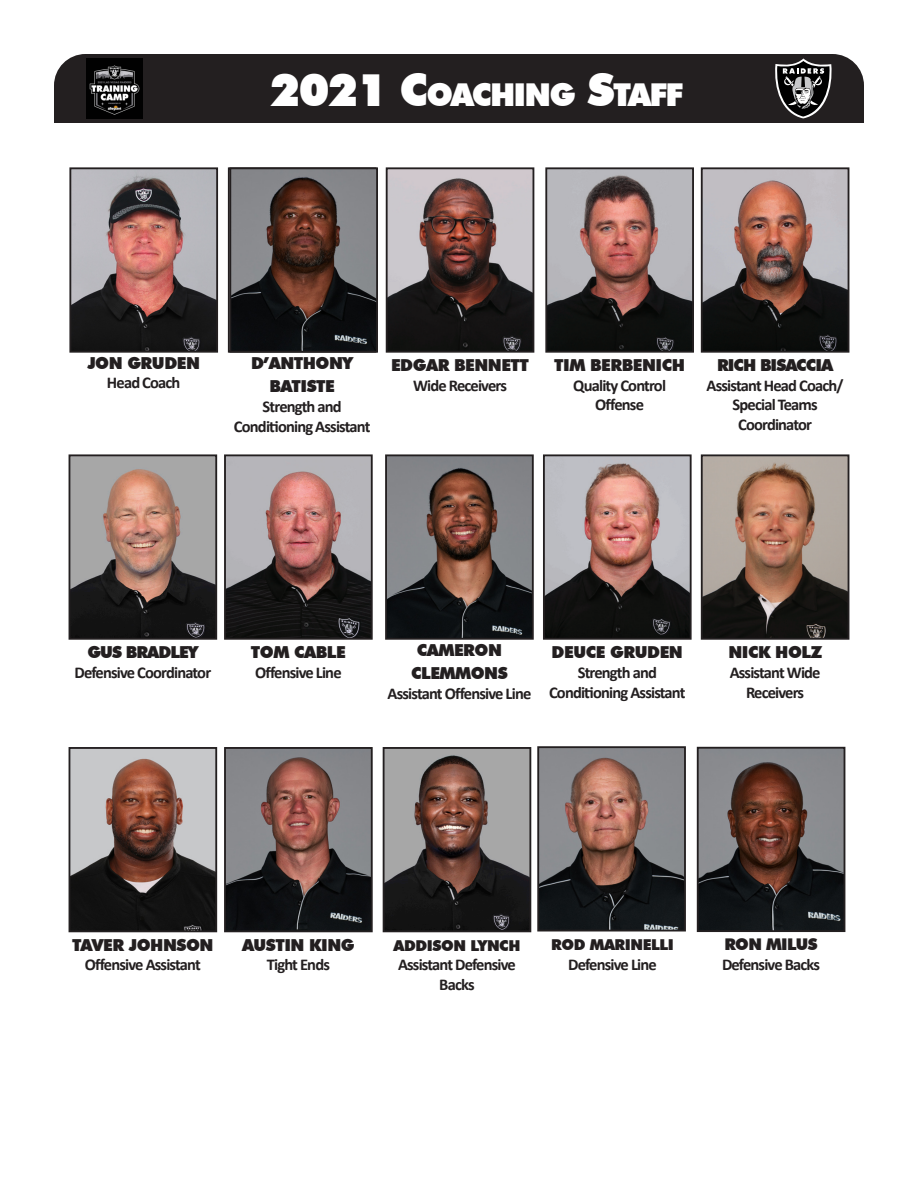
<style>
.page{position:relative;width:918px;height:1188px;background:#fff}
.page>*{position:absolute;margin:0;border:0;box-sizing:border-box;transform-origin:0 0}
.t1{font:900 31.5px "Futura BT";letter-spacing:-.055em;color:#fff}
.t2{font:700 16.5px/19.8px "Calibri";letter-spacing:-.05em;color:#231f20;text-align:center}
.t3{font:900 16.5px "Futura BT";letter-spacing:-.03em;color:#231f20}
.t4{font:900 16.5px "Futura BT";letter-spacing:-.06em;color:#231f20}
.t5{font:900 16.2px "Futura BT";letter-spacing:-.04em;color:#231f20}
.t6{font:900 15px "Futura BT";letter-spacing:-.03em;color:#231f20}
.s1{font-size:45px}
</style>
<div class="page">
<img style="left:227px;top:457px;width:143px;height:180px">
<div style="left:224px;top:454px;width:149px;height:186px;border:2px solid #231f20"></div>
<img style="left:546px;top:457px;width:143px;height:180px">
<div style="left:543px;top:454px;width:149px;height:186px;border:2px solid #231f20"></div>
<img style="left:72px;top:750px;width:142px;height:179px">
<div style="left:69px;top:747px;width:148px;height:185px;border:2px solid #231f20"></div>
<img style="left:72px;top:457px;width:142px;height:180px">
<div style="left:69px;top:454px;width:148px;height:186px;border:2px solid #231f20"></div>
<img style="left:540px;top:749px;width:143px;height:179px">
<div style="left:537px;top:746px;width:149px;height:185px;border:2px solid #231f20"></div>
<img style="left:700px;top:750px;width:142px;height:179px">
<div style="left:697px;top:747px;width:148px;height:185px;border:2px solid #231f20"></div>
<img style="left:548px;top:170px;width:143px;height:180px">
<div style="left:545px;top:167px;width:149px;height:186px;border:2px solid #231f20"></div>
<img style="left:389px;top:170px;width:142px;height:180px">
<div style="left:386px;top:167px;width:148px;height:186px;border:2px solid #231f20"></div>
<img style="left:72px;top:170px;width:143px;height:180px">
<div style="left:69px;top:167px;width:149px;height:186px;border:2px solid #231f20"></div>
<img style="left:704px;top:170px;width:142px;height:180px">
<div style="left:701px;top:167px;width:148px;height:186px;border:2px solid #231f20"></div>
<img style="left:704px;top:457px;width:142px;height:180px">
<div style="left:701px;top:454px;width:148px;height:186px;border:2px solid #231f20"></div>
<img style="left:232px;top:170px;width:143px;height:180px">
<div style="left:229px;top:167px;width:149px;height:186px;border:2px solid #231f20"></div>
<img style="left:388px;top:457px;width:143px;height:180px">
<div style="left:385px;top:454px;width:149px;height:186px;border:2px solid #231f20"></div>
<img style="left:227px;top:750px;width:143px;height:179px">
<div style="left:224px;top:747px;width:149px;height:185px;border:2px solid #231f20"></div>
<img style="left:386px;top:750px;width:142px;height:179px">
<div style="left:383px;top:747px;width:148px;height:185px;border:2px solid #231f20"></div>
<div style="left:54px;top:54px;width:810px;height:69px;background:#231f20"></div>
<img style="left:86px;top:58px;width:57px;height:60px">
<svg style="left:775px;top:58px;width:57px;height:60px;background:#4d4c4d"></svg>
<p class="t1" style="left:270px;top:75px;width:415px"><span class="s1">2021 C</span>OACHING <span class="s1">S</span>TAFF</p>
<p class="t3" style="left:87px;top:353px;width:114px">JON GRUDEN</p>
<p class="t2" style="left:107px;top:373px;width:75px">Head Coach</p>
<p class="t3" style="left:251px;top:353px;width:103px">D’ANTHONY</p>
<p class="t3" style="left:269px;top:376px;width:67px">BATISTE</p>
<p class="t2" style="left:263px;top:396px;width:81px">Strength and</p>
<p class="t2" style="left:234px;top:416px;width:138px">Conditioning Assistant</p>
<p class="t3" style="left:391px;top:355px;width:140px">EDGAR BENNETT</p>
<p class="t2" style="left:413px;top:375px;width:95px">Wide Receivers</p>
<p class="t3" style="left:554px;top:355px;width:132px">TIM BERBENICH</p>
<p class="t2" style="left:573px;top:375px;width:94px">Quality Control</p>
<p class="t2" style="left:595px;top:395px;width:50px">Offense</p>
<p class="t4" style="left:717px;top:355px;width:118px">RICH BISACCIA</p>
<p class="t2" style="left:707px;top:375px;width:139px">Assistant Head Coach/</p>
<p class="t2" style="left:733px;top:395px;width:87px">Special Teams</p>
<p class="t2" style="left:738px;top:415px;width:75px">Coordinator</p>
<p class="t4" style="left:87px;top:642px;width:112px">GUS BRADLEY</p>
<p class="t2" style="left:75px;top:662px;width:138px">Defensive Coordinator</p>
<p class="t3" style="left:251px;top:642px;width:96px">TOM CABLE</p>
<p class="t2" style="left:255px;top:662px;width:88px">Offensive Line</p>
<p class="t3" style="left:417px;top:640px;width:87px">CAMERON</p>
<p class="t3" style="left:411px;top:663px;width:98px">CLEMMONS</p>
<p class="t2" style="left:388px;top:683px;width:145px">Assistant Offensive Line</p>
<p class="t3" style="left:552px;top:642px;width:133px">DEUCE GRUDEN</p>
<p class="t2" style="left:578px;top:662px;width:81px">Strength and</p>
<p class="t2" style="left:549px;top:682px;width:138px">Conditioning Assistant</p>
<p class="t3" style="left:728px;top:642px;width:95px">NICK HOLZ</p>
<p class="t2" style="left:730px;top:662px;width:92px">Assistant Wide</p>
<p class="t2" style="left:746px;top:682px;width:60px">Receivers</p>
<p class="t3" style="left:72px;top:935px;width:143px">TAVER JOHNSON</p>
<p class="t2" style="left:85px;top:955px;width:117px">Offensive Assistant</p>
<p class="t3" style="left:242px;top:935px;width:114px">AUSTIN KING</p>
<p class="t2" style="left:267px;top:955px;width:65px">Tight Ends</p>
<p class="t6" style="left:393px;top:936px;width:129px">ADDISON LYNCH</p>
<p class="t2" style="left:398px;top:955px;width:119px">Assistant Defensive<br>Backs</p>
<p class="t6" style="left:551px;top:936px;width:124px">ROD MARINELLI</p>
<p class="t2" style="left:568px;top:955px;width:90px">Defensive Line</p>
<p class="t5" style="left:724px;top:935px;width:95px">RON MILUS</p>
<p class="t2" style="left:722px;top:955px;width:100px">Defensive Backs</p>
</div>
